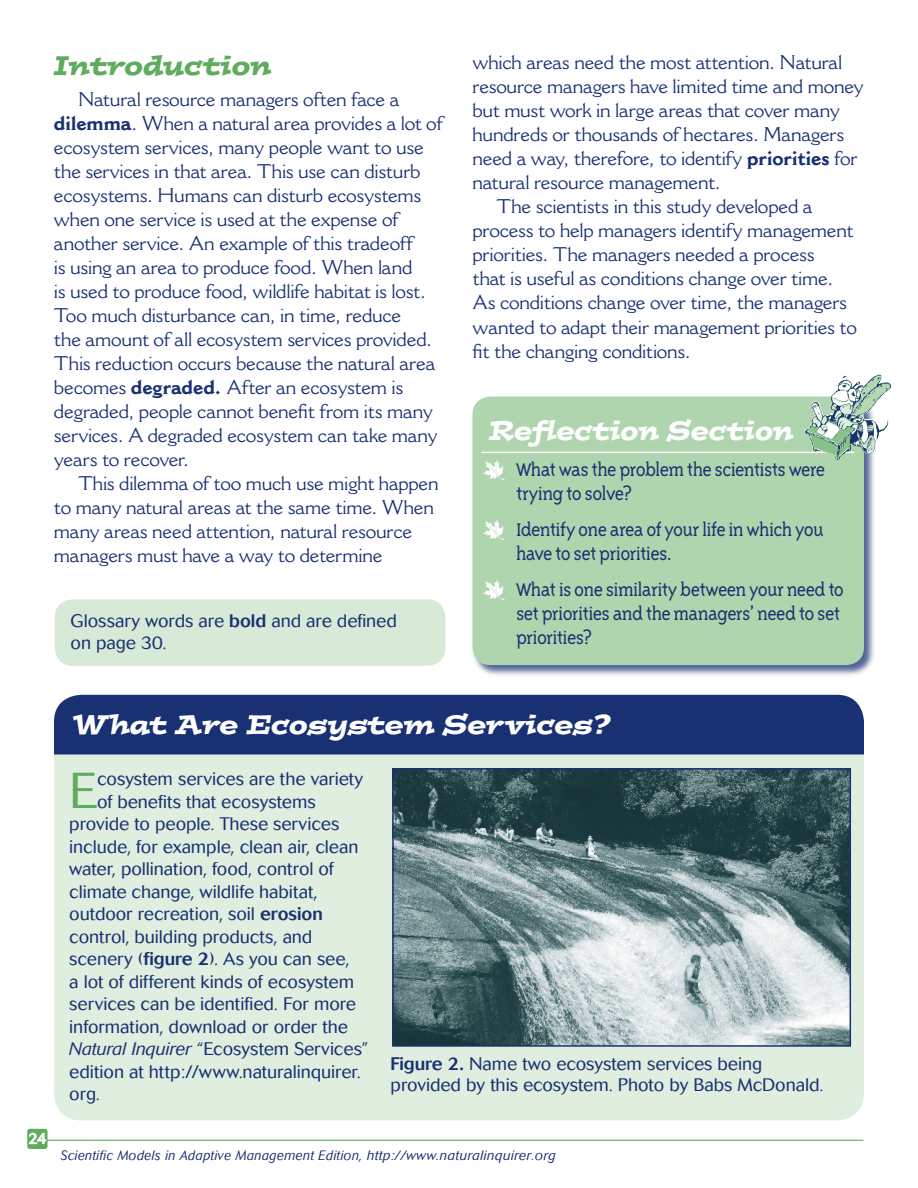
<style>
.page{position:relative;width:918px;height:1188px;background:#fff}
.page>*{position:absolute;margin:0;border:0;box-sizing:border-box;transform-origin:0 0}
.t1{font:300 49.8px "Cosmos";color:#5fac5e}
.t2{font:italic 27px "Postino";letter-spacing:-.005em;color:#fff}
.t3{font:italic 27px "Postino";letter-spacing:-.005em;color:#5fac5e}
.t4{font:300 21px/24px "Triplex Serif";letter-spacing:-.035em;color:#193072}
.t5{font:19.5px/24px "Cantoria";letter-spacing:-.015em;color:#193072}
.t6{font:300 18px/21px "Cosmos";letter-spacing:-.005em;color:#193072}
.t7{font:300 15px "Cosmos";color:#fff}
.t8{font:italic 300 13.5px "Cosmos";letter-spacing:.025em;color:#193072;scale:.95 1}
.s1{font-weight:700}
.s2{font-weight:500}
.s3{font-family:"Df Incidentals Plain";font-weight:400;color:#fff}
.s4{font-style:italic}
</style>
<div class="page">
<hr style="left:46px;top:1140px;width:817px;height:1px;background:#5fac5e">
<div style="left:27px;top:1129px;width:21px;height:20px;background:#5fac5e;border-radius:3px"></div>
<svg style="left:28px;top:1132px;width:18px;height:12px"></svg>
<div style="left:54px;top:695px;width:810px;height:128px;background:#193072;border-radius:27px"></div>
<div style="left:54px;top:754px;width:810px;height:366px;background:#dfeedf"></div>
<div style="left:472px;top:396px;width:404px;height:281px;background:#193072;opacity:.75"></div>
<div style="left:473px;top:397px;width:391px;height:268px;background:#afd5ae;border-radius:18px"></div>
<hr style="left:482px;top:452px;width:372px;height:1px;background:#fff">
<img style="left:804px;top:375px;width:88px;height:85px">
<img style="left:853px;top:375px;width:28px;height:39px">
<img style="left:395px;top:771px;width:453px;height:273px">
<div style="left:392px;top:768px;width:459px;height:279px;border:2px solid #193072"></div>
<div style="left:55px;top:599px;width:391px;height:67px;background:#d7ead7;border-radius:18px"></div>
<h2 class="t3" style="left:54px;top:48px;width:219px">Introduction</h2>
<p class="t5" style="left:54px;top:87px;width:390px;text-indent:24px">Natural resource managers often face a <span class="s1">dilemma</span>. When a natural area provides a lot of ecosystem services, many people want to use the services in that area. This use can disturb ecosystems. Humans can disturb ecosystems when one service is used at the expense of another service. An example of this tradeoff<br>is using an area to produce food. When land<br>is used to produce food, wildlife habitat is lost.<br>Too much disturbance can, in time, reduce<br>the amount of all ecosystem services provided.<br>This reduction occurs because the natural area becomes <span class="s1">degraded.</span> After an ecosystem is degraded, people cannot benefit from its many services. A degraded ecosystem can take many years to recover.</p>
<p class="t5" style="left:54px;top:471px;width:386px;text-indent:24px">This dilemma of too much use might happen to many natural areas at the same time. When many areas need attention, natural resource managers must have a way to determine</p>
<p class="t6" style="left:71px;top:610px;width:328px;line-height:22.5px">Glossary words are <span class="s2">bold</span> and are defined on page 30.</p>
<p class="t5" style="left:472px;top:51px;width:371px">which areas need the most attention. Natural</p>
<p class="t5" style="left:472px;top:75px;width:393px">resource managers have limited time and money</p>
<p class="t5" style="left:472px;top:99px;width:369px">but must work in large areas that cover many</p>
<p class="t5" style="left:472px;top:123px;width:373px">hundreds or thousands of hectares. Managers</p>
<p class="t5" style="left:472px;top:147px;width:387px">need a way, therefore, to identify <span class="s1">priorities</span> for</p>
<p class="t5" style="left:472px;top:171px;width:250px">natural resource management.</p>
<p class="t5" style="left:497px;top:195px;width:317px">The scientists in this study developed a</p>
<p class="t5" style="left:472px;top:219px;width:383px">process to help managers identify management</p>
<p class="t5" style="left:472px;top:243px;width:344px">priorities. The managers needed a process</p>
<p class="t5" style="left:472px;top:267px;width:362px">that is useful as conditions change over time.</p>
<p class="t5" style="left:472px;top:291px;width:376px">As conditions change over time, the managers</p>
<p class="t5" style="left:472px;top:315px;width:386px">wanted to adapt their management priorities to</p>
<p class="t5" style="left:472px;top:339px;width:220px">fit the changing conditions.</p>
<h2 class="t2" style="left:489px;top:412px;width:306px">Reflection Section</h2>
<p class="t4" style="left:516px;top:457px;width:311px;text-indent:-35px"><span class="s3">b</span> What was the problem the scientists were trying to solve?</p>
<p class="t4" style="left:516px;top:517px;width:309px;text-indent:-35px"><span class="s3">b</span> Identify one area of your life in which you have to set priorities.</p>
<p class="t4" style="left:516px;top:577px;width:329px;text-indent:-35px"><span class="s3">b</span> What is one similarity between your need to set priorities and the managers’ need to set priorities?</p>
<p class="t7" style="left:28px;top:1130px;width:19px">24</p>
<h2 class="t2" style="left:72px;top:706px;width:541px">What Are Ecosystem Services?</h2>
<h1 class="t1" style="left:69px;top:762px;width:30px">E</h1>
<p class="t6" style="left:97px;top:769px;width:268px">cosystem services are the variety</p>
<p class="t6" style="left:97px;top:791px;width:220px">of benefits that ecosystems</p>
<p class="t6" style="left:69px;top:814px;width:272px">provide to people. These services</p>
<p class="t6" style="left:69px;top:836px;width:291px">include, for example, clean air, clean</p>
<p class="t6" style="left:69px;top:859px;width:266px">water, pollination, food, control of</p>
<p class="t6" style="left:69px;top:881px;width:250px">climate change, wildlife habitat,</p>
<p class="t6" style="left:69px;top:904px;width:255px">outdoor recreation, soil <span class="s2">erosion</span></p>
<p class="t6" style="left:69px;top:926px;width:245px">control, building products, and</p>
<p class="t6" style="left:69px;top:949px;width:282px">scenery (<span class="s2">figure 2</span>). As you can see,</p>
<p class="t6" style="left:69px;top:971px;width:286px">a lot of different kinds of ecosystem</p>
<p class="t6" style="left:69px;top:994px;width:288px">services can be identified. For more</p>
<p class="t6" style="left:69px;top:1016px;width:280px">information, download or order the</p>
<p class="t6" style="left:69px;top:1039px;width:301px"><span class="s4">Natural Inquirer</span> “Ecosystem Services”</p>
<p class="t6" style="left:69px;top:1061px;width:291px">edition at http://www.naturalinquirer.</p>
<p class="t6" style="left:69px;top:1084px;width:30px">org.</p>
<p class="t6" style="left:391px;top:1054px;width:432px"><span class="s2">Figure 2.</span> Name two ecosystem services being provided by this ecosystem. Photo by Babs McDonald.</p>
<p class="t8" style="left:61px;top:1148px;width:523px">Scientific Models in Adaptive Management Edition, http://www.naturalinquirer.org</p>
</div>
